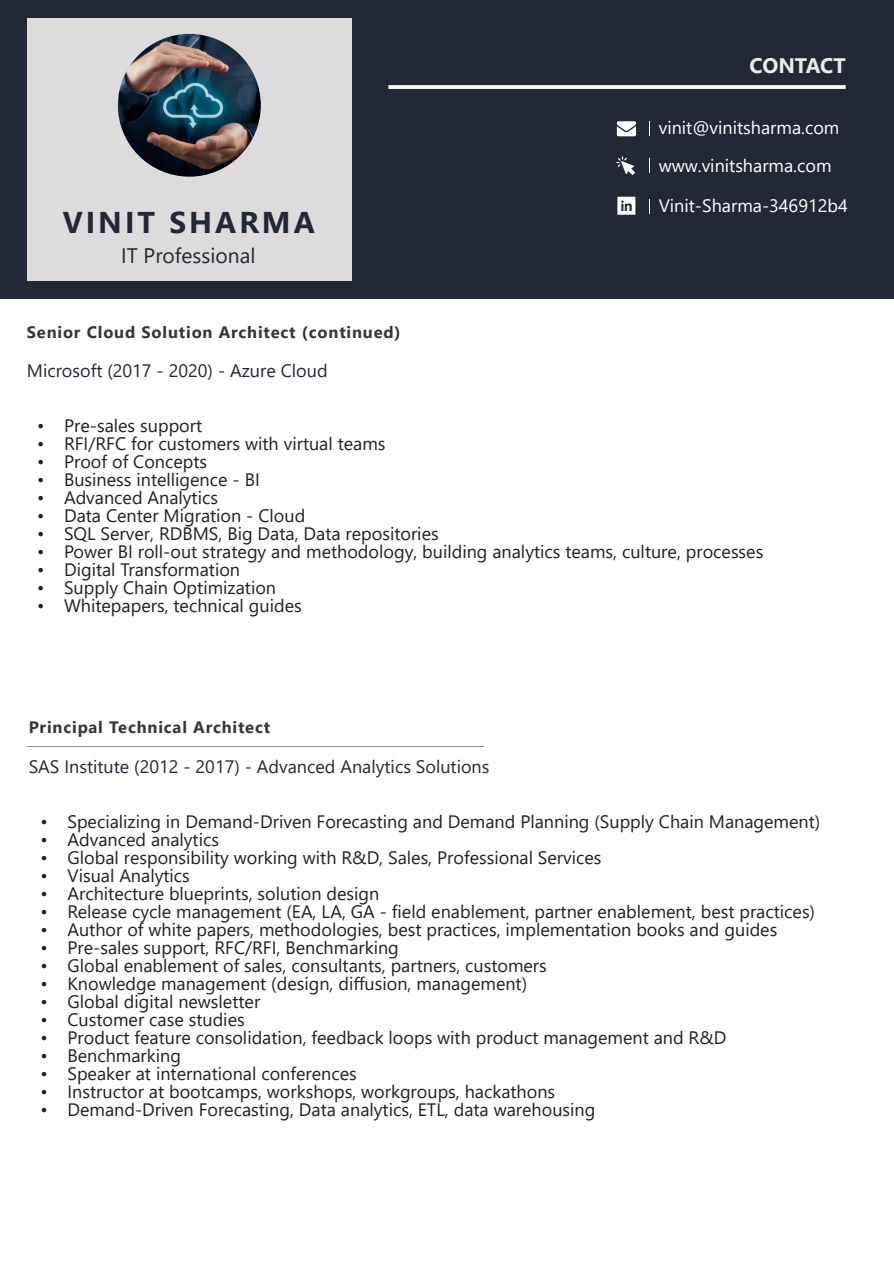
<style>
.page{position:relative;width:894px;height:1263px;background:#fff}
.page>*{position:absolute;margin:0;border:0;box-sizing:border-box;transform-origin:0 0}
.t1{font:700 30px "Segoe UI";letter-spacing:.1em;color:#222835}
.t2{font:21px "Segoe UI";color:#222835}
.t3{font:700 21px "Segoe UI";letter-spacing:-.005em;color:#ebebeb}
.t4{font:18px "Segoe UI";color:#231f20}
.t5{font:18px "Segoe UI";color:#222835}
.t6{font:18px "Segoe UI";color:#fff}
.t7{font:700 16.5px "Segoe UI";letter-spacing:.05em;color:#393536}
</style>
<div class="page">
<div style="left:0;top:0;width:893px;height:299px;background:#222835"></div>
<div style="left:27px;top:18px;width:325px;height:263px;background:#dedbdd"></div>
<img style="left:118px;top:34px;width:143px;height:143px;border-radius:50%">
<svg style="left:388px;top:85px;width:457px;height:4px;background:#f3f4f4"></svg>
<svg style="left:616px;top:121px;width:19px;height:15px"></svg>
<svg style="left:616px;top:156px;width:18px;height:19px"></svg>
<svg style="left:617px;top:197px;width:18px;height:18px"></svg>
<hr style="left:27px;top:747px;width:456px;height:1px;background:#918f8f">
<p class="t3" style="left:749px;top:57px;width:98px">CONTACT</p>
<p class="t6" style="left:658px;top:121px;width:182px">vinit@vinitsharma.com</p>
<p class="t1" style="left:63px;top:211px;width:253px">VINIT SHARMA</p>
<p class="t2" style="left:121px;top:247px;width:136px">IT Professional</p>
<p class="t7" style="left:27px;top:326px;width:375px">Senior Cloud Solution Architect (continued)</p>
<p class="t5" style="left:27px;top:364px;width:302px">Microsoft (2017 - 2020) - Azure Cloud</p>
<p class="t6" style="left:658px;top:159px;width:174px">www.vinitsharma.com</p>
<p class="t6" style="left:658px;top:199px;width:190px">Vinit-Sharma-346912b4</p>
<p class="t4" style="left:37px;top:419px;width:166px">• Pre-sales support</p>
<p class="t4" style="left:37px;top:437px;width:350px">• RFI/RFC for customers with virtual teams</p>
<p class="t4" style="left:37px;top:455px;width:172px">• Proof of Concepts</p>
<p class="t4" style="left:37px;top:473px;width:224px">• Business intelligence - BI</p>
<p class="t4" style="left:37px;top:491px;width:182px">• Advanced Analytics</p>
<p class="t4" style="left:37px;top:509px;width:270px">• Data Center Migration - Cloud</p>
<p class="t4" style="left:37px;top:527px;width:403px">• SQL Server, RDBMS, Big Data, Data repositories</p>
<p class="t4" style="left:37px;top:545px;width:727px">• Power BI roll-out strategy and methodology, building analytics teams, culture, processes</p>
<p class="t4" style="left:37px;top:563px;width:204px">• Digital Transformation</p>
<p class="t4" style="left:37px;top:581px;width:240px">• Supply Chain Optimization</p>
<p class="t4" style="left:37px;top:599px;width:266px">• Whitepapers, technical guides</p>
<p class="t7" style="left:29px;top:721px;width:243px">Principal Technical Architect</p>
<p class="t5" style="left:29px;top:760px;width:462px">SAS Institute (2012 - 2017) - Advanced Analytics Solutions</p>
<p class="t4" style="left:40px;top:815px;width:781px">• Specializing in Demand-Driven Forecasting and Demand Planning (Supply Chain Management)</p>
<p class="t4" style="left:40px;top:833px;width:180px">• Advanced analytics</p>
<p class="t4" style="left:40px;top:851px;width:562px">• Global responsibility working with R&amp;D, Sales, Professional Services</p>
<p class="t4" style="left:40px;top:869px;width:151px">• Visual Analytics</p>
<p class="t4" style="left:40px;top:887px;width:340px">• Architecture blueprints, solution design</p>
<p class="t4" style="left:40px;top:905px;width:775px">• Release cycle management (EA, LA, GA - field enablement, partner enablement, best practices)</p>
<p class="t4" style="left:40px;top:923px;width:738px">• Author of white papers, methodologies, best practices, implementation books and guides</p>
<p class="t4" style="left:40px;top:941px;width:360px">• Pre-sales support, RFC/RFI, Benchmarking</p>
<p class="t4" style="left:40px;top:959px;width:507px">• Global enablement of sales, consultants, partners, customers</p>
<p class="t4" style="left:40px;top:977px;width:488px">• Knowledge management (design, diffusion, management)</p>
<p class="t4" style="left:40px;top:995px;width:221px">• Global digital newsletter</p>
<p class="t4" style="left:40px;top:1013px;width:206px">• Customer case studies</p>
<p class="t4" style="left:40px;top:1031px;width:687px">• Product feature consolidation, feedback loops with product management and R&amp;D</p>
<p class="t4" style="left:40px;top:1049px;width:142px">• Benchmarking</p>
<p class="t4" style="left:40px;top:1067px;width:318px">• Speaker at international conferences</p>
<p class="t4" style="left:40px;top:1085px;width:516px">• Instructor at bootcamps, workshops, workgroups, hackathons</p>
<p class="t4" style="left:40px;top:1103px;width:556px">• Demand-Driven Forecasting, Data analytics, ETL, data warehousing</p>
</div>
